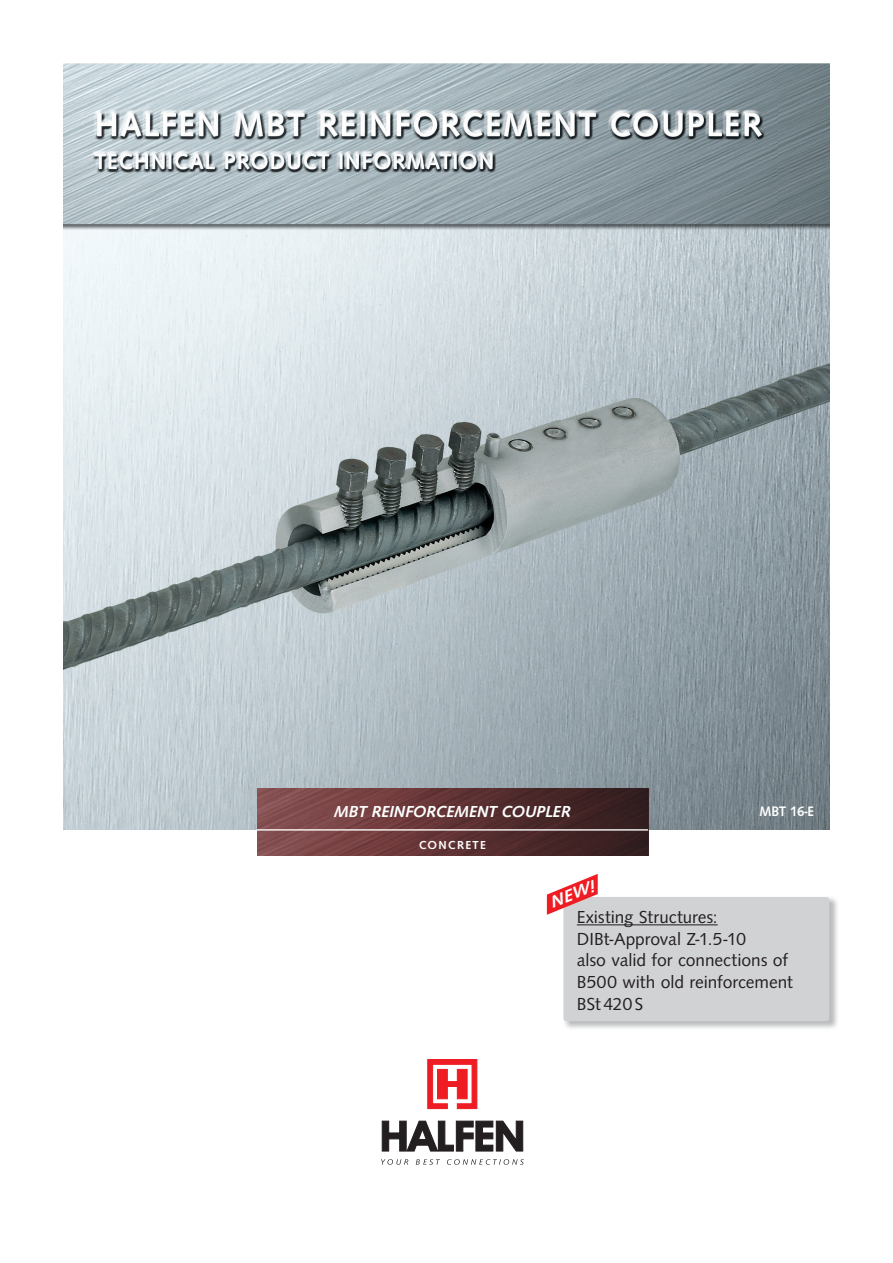
<style>
.page{position:relative;width:893px;height:1263px;background:#fff}
.page>*{position:absolute;margin:0;border:0;box-sizing:border-box;transform-origin:0 0}
.t1{font:18px/21.6px "Syntax TOT";color:#231f20}
.t2{font:17.25px "Syntax TOT Med Ita";color:#fff;scale:1.11 1}
.t3{font:16.5px "Syntax TOT Med Ita";color:#fff}
.t4{font:500 14.25px "Syntax TOT";color:#fff;scale:.95 1}
.t5{font:500 12px "Syntax TOT";letter-spacing:.11em;color:#fff}
</style>
<div class="page">
<svg style="left:428px;top:1059px;width:49px;height:50px"></svg>
<svg style="left:382px;top:1121px;width:141px;height:30px"></svg>
<svg style="left:381px;top:1159px;width:27px;height:6px"></svg>
<svg style="left:416px;top:1159px;width:24px;height:6px"></svg>
<svg style="left:447px;top:1159px;width:77px;height:6px"></svg>
<img style="left:64px;top:64px;width:765px;height:765px">
<img style="left:257px;top:789px;width:391px;height:66px">
<hr style="left:257px;top:829px;width:391px;height:2px;background:#fff">
<img style="left:565px;top:897px;width:272px;height:132px">
<div style="left:563px;top:897px;width:266px;height:124px;background:#d1d2d4;border-radius:3px"></div>
<svg style="left:547px;top:874px;width:51px;height:41px"></svg>
<hr style="left:577px;top:924px;width:141px;height:1px;background:#231f20">
<p class="t3" style="left:334px;top:805px;width:238px">MBT REINFORCEMENT COUPLER</p>
<p class="t4" style="left:759px;top:806px;width:59px">MBT 16-E</p>
<p class="t5" style="left:419px;top:840px;width:68px">CONCRETE</p>
<p class="t2" style="left:548px;top:896px;width:44px;rotate:-21deg">NEW!</p>
<p class="t1" style="left:577px;top:908px;width:218px">Existing Structures:<br>DIBt-Approval Z-1.5-10<br>also valid for connections of<br>B500 with old reinforcement<br>BSt 420 S</p>
</div>
